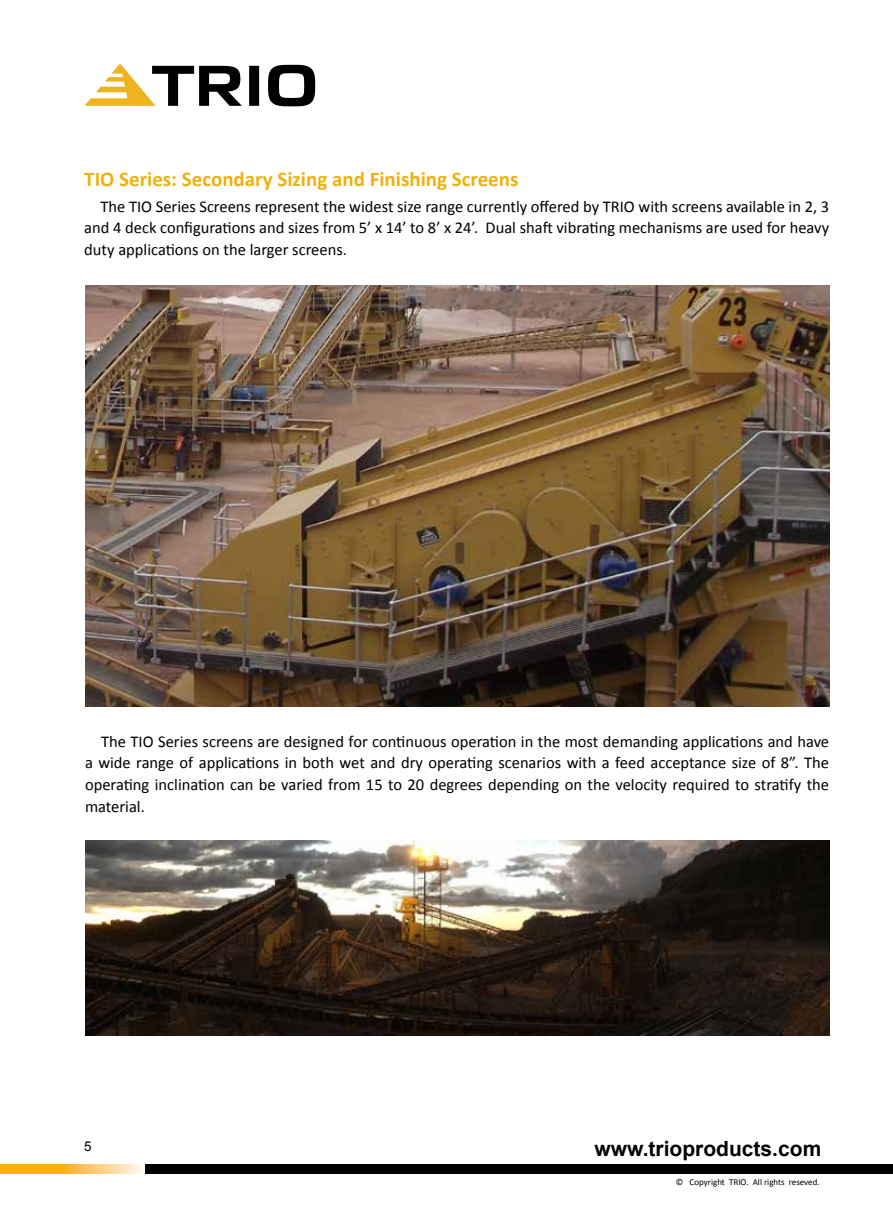
<style>
.page{position:relative;width:893px;height:1212px;background:#fff}
.page>*{position:absolute;margin:0;border:0;box-sizing:border-box;transform-origin:0 0}
.t1{font:700 21px "Calibri";color:#eeb111}
.t2{font:700 21px "Arial";color:#000}
.t3{font:16.5px/21.6px "Calibri";color:#000;text-align:justify}
.t4{font:13.5px "Arial";color:#000}
.t5{font:9px "Calibri";color:#000}
</style>
<div class="page">
<div style="left:144px;top:1164px;width:749px;height:10px;background:#000"></div>
<svg style="left:63px;top:1164px;width:80px;height:10px"></svg>
<div style="left:0;top:1164px;width:63px;height:10px;background:#fcaf17"></div>
<svg style="left:85px;top:64px;width:230px;height:42px"></svg>
<img style="left:85px;top:285px;width:744px;height:421px">
<img style="left:85px;top:841px;width:745px;height:194px">
<p class="t1" style="left:84px;top:165px;width:436px">TIO Series: Secondary Sizing and Finishing Screens</p>
<p class="t3" style="left:84px;top:195px;width:746px;text-indent:16px">The TIO Series Screens represent the widest size range currently offered by TRIO with screens available in 2, 3 and 4 deck configurations and sizes from 5’ x 14’ to 8’ x 24’. Dual shaft vibrating mechanisms are used for heavy duty applications on the larger screens.</p>
<p class="t3" style="left:85px;top:730px;width:746px;text-indent:16px">The TIO Series screens are designed for continuous operation in the most demanding applications and have a wide range of applications in both wet and dry operating scenarios with a feed acceptance size of 8”. The operating inclination can be varied from 15 to 20 degrees depending on the velocity required to stratify the material.</p>
<p class="t4" style="left:84px;top:1137px;width:9px">5</p>
<p class="t2" style="left:595px;top:1134px;width:228px">www.trioproducts.com</p>
<p class="t5" style="left:676px;top:1176px;width:145px">© Copyright TRIO. All rights reseved.</p>
</div>
